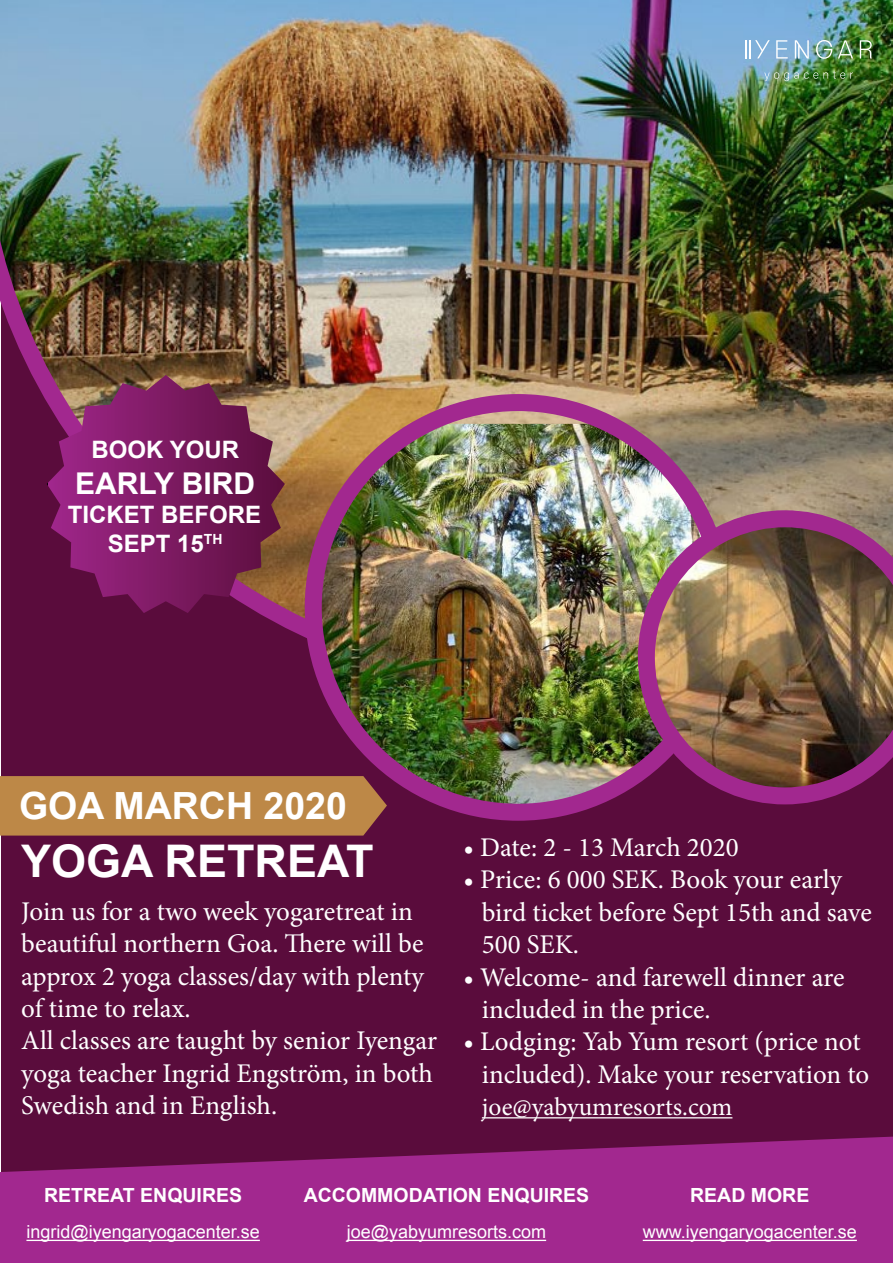
<style>
.page{position:relative;width:893px;height:1263px;background:#fff}
.page>*{position:absolute;margin:0;border:0;box-sizing:border-box;transform-origin:0 0}
.t1{font:700 45px "Arial";color:#fff}
.t2{font:700 37.5px "Arial";color:#fff}
.t3{font:700 30px "Arial";color:#fff}
.t4{font:27px/32.4px "Minion Pro";color:#fff}
.t5{font:25.5px "Minion Pro";color:#fff}
.t6{font:700 24px/28.8px "Arial";color:#fff;text-align:center}
.t7{font:700 19.5px "Arial";color:#fff}
.t8{font:18px "Arial";color:#fff}
</style>
<div class="page">
<div style="left:1px;top:1px;width:892px;height:1262px;background:#5a0c3c"></div>
<img style="left:0;top:0;width:893px;height:666px">
<img style="left:313px;top:424px;width:410px;height:387px">
<div style="left:305px;top:394px;width:426px;height:427px;border:17px solid #a2288f;border-radius:50%"></div>
<img style="left:638px;top:510px;width:255px;height:294px">
<svg style="left:47px;top:375px;width:238px;height:238px"></svg>
<div style="left:0;top:776px;width:387px;height:59px;background:#bd8847"></div>
<svg style="left:0;top:1136px;width:893px;height:127px;background:#972483"></svg>
<hr style="left:482px;top:1117px;width:250px;height:1px;background:#fff">
<hr style="left:26px;top:1240px;width:234px;height:1px;background:#fff">
<hr style="left:347px;top:1240px;width:199px;height:1px;background:#fff">
<hr style="left:643px;top:1240px;width:214px;height:1px;background:#fff">
<svg style="left:764px;top:71px;width:89px;height:10px"></svg>
<svg style="left:776px;top:40px;width:12px;height:19px"></svg>
<svg style="left:795px;top:40px;width:14px;height:19px"></svg>
<svg style="left:860px;top:40px;width:12px;height:19px"></svg>
<svg style="left:816px;top:40px;width:16px;height:19px"></svg>
<svg style="left:746px;top:40px;width:24px;height:19px"></svg>
<svg style="left:838px;top:40px;width:15px;height:19px"></svg>
<p class="t6" style="left:91px;top:436px;width:149px">BOOK YOUR</p>
<p class="t3" style="left:75px;top:464px;width:182px">EARLY BIRD</p>
<p class="t6" style="left:68px;top:501px;width:195px">TICKET BEFORE<br>SEPT 15<sup>TH</sup></p>
<h2 class="t2" style="left:19px;top:782px;width:329px">GOA MARCH 2020</h2>
<h1 class="t1" style="left:21px;top:832px;width:354px">YOGA RETREAT</h1>
<p class="t4" style="left:21px;top:895px;width:417px">Join us for a two week yogaretreat in beautiful northern Goa. There will be approx 2 yoga classes/day with plenty of time to relax.<br>All classes are taught by senior Iyengar yoga teacher Ingrid Engström, in both<br>Swedish and in English.</p>
<p class="t4" style="left:463px;top:831px;width:277px">• Date: 2 - 13 March 2020</p>
<p class="t4" style="left:482px;top:864px;width:392px;text-indent:-18px">• Price: 6 000 SEK. Book your early bird ticket before Sept 15th and save<br>500 SEK.</p>
<p class="t4" style="left:482px;top:961px;width:364px;text-indent:-18px">• Welcome- and farewell dinner are included in the price.</p>
<p class="t4" style="left:482px;top:1026px;width:389px;text-indent:-18px">• Lodging: Yab Yum resort (price not included). Make your reservation to</p>
<p class="t5" style="left:482px;top:1090px;width:252px">joe@yabyumresorts.com</p>
<p class="t7" style="left:44px;top:1183px;width:199px">RETREAT ENQUIRES</p>
<p class="t8" style="left:26px;top:1220px;width:235px">ingrid@iyengaryogacenter.se</p>
<p class="t7" style="left:304px;top:1183px;width:287px">ACCOMMODATION ENQUIRES</p>
<p class="t8" style="left:347px;top:1220px;width:201px">joe@yabyumresorts.com</p>
<p class="t7" style="left:690px;top:1183px;width:121px">READ MORE</p>
<p class="t8" style="left:643px;top:1220px;width:216px">www.iyengaryogacenter.se</p>
</div>
